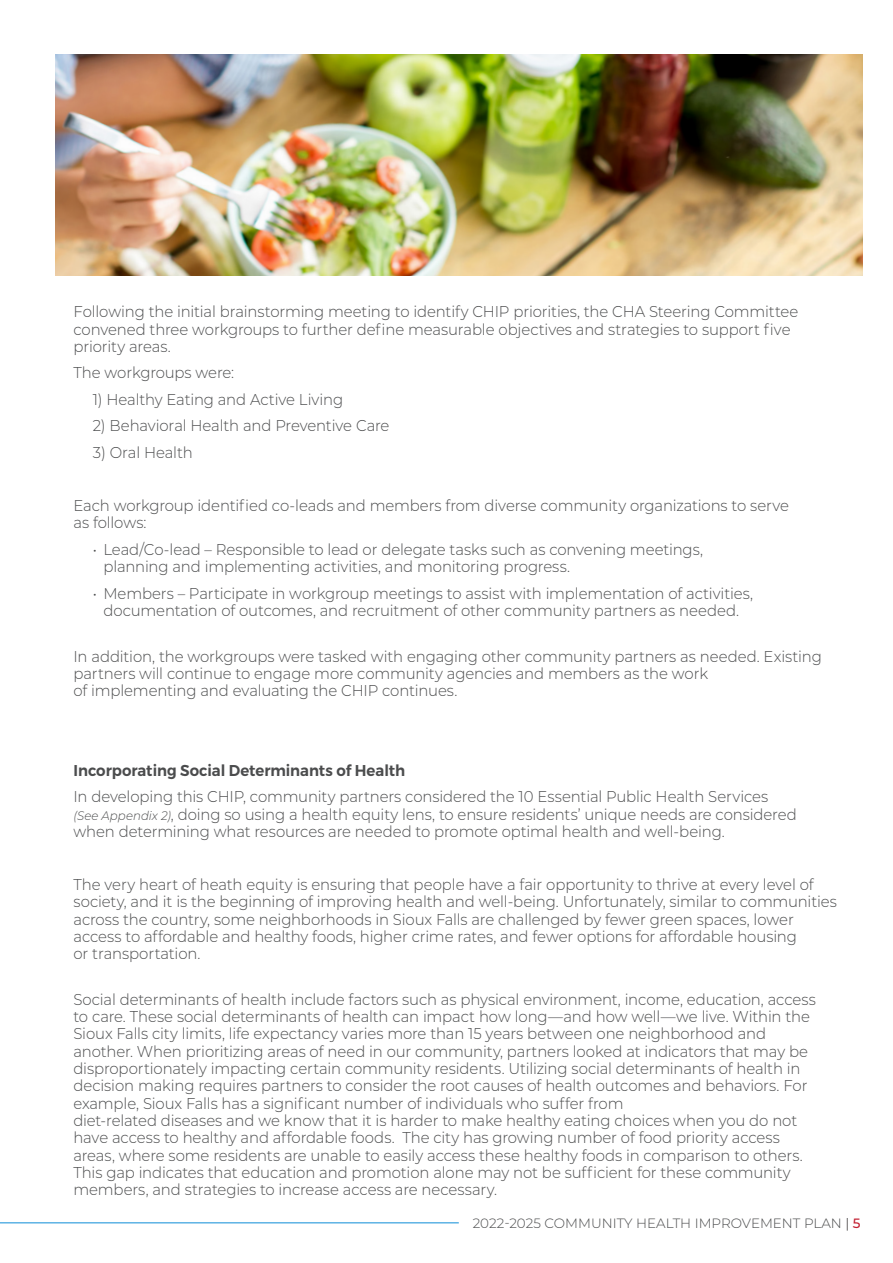
<style>
.page{position:relative;width:893px;height:1263px;background:#fff}
.page>*{position:absolute;margin:0;border:0;box-sizing:border-box;transform-origin:0 0}
.Body{font:300 15.6px/17.2px "Montserrat";letter-spacing:-.01em;color:#4b4c4d;scale:.95 1}
.Body-2{font:600 15.6px "Montserrat";letter-spacing:-.005em;color:#4b4c4d;scale:.95 1}
.t1{font:300 13.5px "Montserrat";color:#4b4c4d}
.s1{font-style:italic;font-size:12.3px}
.s2{color:#231f20}
.s3{font-weight:500;color:#c21f31}
</style>
<div class="page">
<img style="left:56px;top:54px;width:806px;height:222px">
<hr style="left:0;top:1222px;width:459px;height:1px;background:#5db2e4">
<p class="Body" style="left:73px;top:303px;width:765px">Following the initial brainstorming meeting to identify CHIP priorities, the CHA Steering Committee convened three workgroups to further define measurable objectives and strategies to support five priority areas.</p>
<p class="Body" style="left:73px;top:364px;width:171px">The workgroups were:</p>
<p class="Body" style="left:93px;top:390px;width:265px">1) Healthy Eating and Active Living</p>
<p class="Body" style="left:93px;top:417px;width:314px">2) Behavioral Health and Preventive Care</p>
<p class="Body" style="left:93px;top:443px;width:107px">3) Oral Health</p>
<p class="Body" style="left:73px;top:496px;width:755px">Each workgroup identified co-leads and members from diverse community organizations to serve as follows:</p>
<p class="Body" style="left:103px;top:540px;width:633px;text-indent:-11px">• Lead/Co-lead – Responsible to lead or delegate tasks such as convening meetings, planning and implementing activities, and monitoring progress.</p>
<p class="Body" style="left:93px;top:584px;width:696px;text-align:center">• Members – Participate in workgroup meetings to assist with implementation of activities, documentation of outcomes, and recruitment of other community partners as needed.</p>
<p class="Body" style="left:73px;top:647px;width:789px">In addition, the workgroups were tasked with engaging other community partners as needed. Existing partners will continue to engage more community agencies and members as the work<br>of implementing and evaluating the CHIP continues.</p>
<p class="Body-2" style="left:73px;top:758px;width:351px">Incorporating Social Determinants of Health</p>
<p class="Body" style="left:73px;top:787px;width:763px">In developing this CHIP, community partners considered the 10 Essential Public Health Services <span class="s1">(See Appendix 2)</span>, doing so using a health equity lens, to ensure residents’ unique needs are considered when determining what resources are needed to promote optimal health and well-being.</p>
<p class="Body" style="left:73px;top:875px;width:805px">The very heart of heath equity is ensuring that people have a fair opportunity to thrive at every level of society, and it is the beginning of improving health and well-being. Unfortunately, similar to communities across the country, some neighborhoods in Sioux Falls are challenged by fewer green spaces, lower access to affordable and healthy foods, higher crime rates, and fewer options for affordable housing<br>or transportation.</p>
<p class="Body" style="left:73px;top:990px;width:783px">Social determinants of health include factors such as physical environment, income, education, access to care. These social determinants of health can impact how long—and how well—we live. Within the Sioux Falls city limits, life expectancy varies more than 15 years between one neighborhood and another. When prioritizing areas of need in our community, partners looked at indicators that may be disproportionately impacting certain community residents. Utilizing social determinants of health in decision making requires partners to consider the root causes of health outcomes and behaviors. For example, Sioux Falls has a significant number of individuals who suffer from<br>diet-related diseases and we know that it is harder to make healthy eating choices when you do not have access to healthy and affordable foods. The city has growing number of food priority access areas, where some residents are unable to easily access these healthy foods in comparison to others.<br>This gap indicates that education and promotion alone may not be sufficient for these community members, and strategies to increase access are necessary.</p>
<p class="t1" style="left:473px;top:1214px;width:389px">2022-2025 COMMUNITY HEALTH IMPROVEMENT PLAN <span class="s2">|</span> <span class="s3">5</span></p>
</div>
